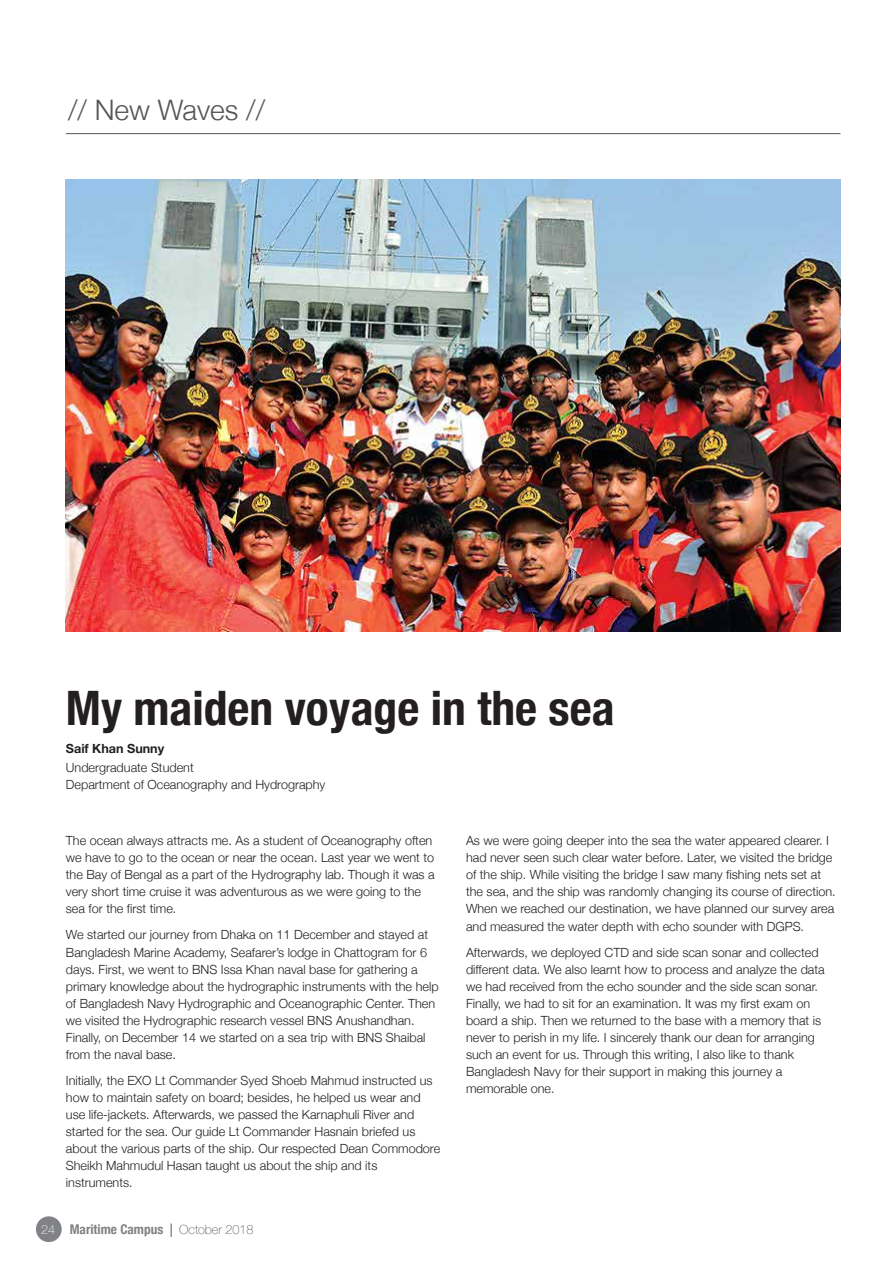
<style>
.page{position:relative;width:893px;height:1263px;background:#fff}
.page>*{position:absolute;margin:0;border:0;box-sizing:border-box;transform-origin:0 0}
.t1{font:700 condensed 47.55px "Helvetica Neue";color:#231f20}
.t2{font:300 28.2px "Helvetica Neue";color:#565659}
.t3{font:700 condensed 13.35px "Helvetica Neue";color:#808285}
.t4{font:300 12.6px/17.1px "Helvetica Neue";color:#231f20}
.t5{font:700 12.6px "Helvetica Neue";color:#231f20}
.s1{font-weight:100;font-stretch:normal;font-size:12.6px;color:#fff}
.s2{font-weight:300;font-stretch:normal;color:#231f20}
.s3{font-weight:100;font-stretch:normal;font-size:12.6px;color:#58595b}
</style>
<div class="page">
<div style="left:36px;top:1216px;width:26px;height:26px;background:#808285;border-radius:50%"></div>
<hr style="left:66px;top:133px;width:774px;height:1px;background:#636466">
<img style="left:66px;top:180px;width:774px;height:452px">
<h2 class="t2" style="left:68px;top:88px;width:198px">// New Waves //</h2>
<h1 class="t1" style="left:66px;top:668px;width:550px">My maiden voyage in the sea</h1>
<p class="t5" style="left:66px;top:739px;width:100px">Saif Khan Sunny</p>
<p class="t4" style="left:66px;top:758px;width:261px">Undergraduate Student<br>Department of Oceanography and Hydrography</p>
<p class="t4" style="left:66px;top:831px;width:370px">The ocean always attracts me. As a student of Oceanography often we have to go to the ocean or near the ocean. Last year we went to the Bay of Bengal as a part of the Hydrography lab. Though it was a very short time cruise it was adventurous as we were going to the sea for the first time.</p>
<p class="t4" style="left:66px;top:925px;width:374px">We started our journey from Dhaka on 11 December and stayed at Bangladesh Marine Academy, Seafarer’s lodge in Chattogram for 6 days. First, we went to BNS Issa Khan naval base for gathering a primary knowledge about the hydrographic instruments with the help of Bangladesh Navy Hydrographic and Oceanographic Center. Then we visited the Hydrographic research vessel BNS Anushandhan.<br>Finally, on December 14 we started on a sea trip with BNS Shaibal from the naval base.</p>
<p class="t4" style="left:66px;top:1071px;width:376px">Initially, the EXO Lt Commander Syed Shoeb Mahmud instructed us how to maintain safety on board; besides, he helped us wear and use life-jackets. Afterwards, we passed the Karnaphuli River and started for the sea. Our guide Lt Commander Hasnain briefed us about the various parts of the ship. Our respected Dean Commodore Sheikh Mahmudul Hasan taught us about the ship and its instruments.</p>
<p class="t3" style="left:41px;top:1218px;width:214px"><span class="s1">24</span> Maritime Campus <span class="s2">|</span> <span class="s3">October 2018</span></p>
<p class="t4" style="left:466px;top:831px;width:371px">As we were going deeper into the sea the water appeared clearer. I had never seen such clear water before. Later, we visited the bridge of the ship. While visiting the bridge I saw many fishing nets set at the sea, and the ship was randomly changing its course of direction.<br>When we reached our destination, we have planned our survey area and measured the water depth with echo sounder with DGPS.</p>
<p class="t4" style="left:466px;top:942px;width:360px">Afterwards, we deployed CTD and side scan sonar and collected different data. We also learnt how to process and analyze the data we had received from the echo sounder and the side scan sonar.<br>Finally, we had to sit for an examination. It was my first exam on board a ship. Then we returned to the base with a memory that is never to perish in my life. I sincerely thank our dean for arranging such an event for us. Through this writing, I also like to thank Bangladesh Navy for their support in making this journey a memorable one.</p>
</div>
